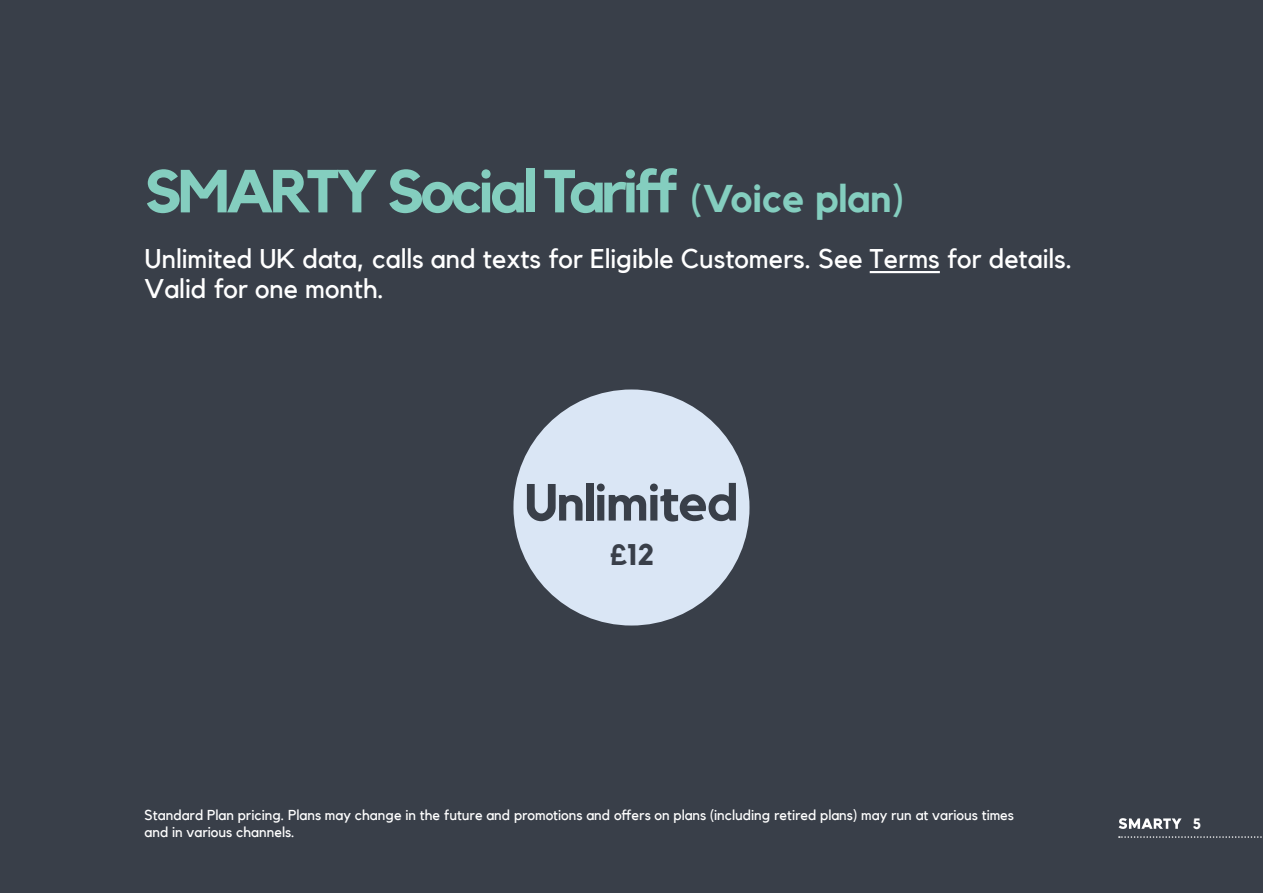
<style>
.page{position:relative;width:1263px;height:893px;background:#393f49}
.page>*{position:absolute;margin:0;border:0;box-sizing:border-box;transform-origin:0 0}
.t1{font:700 60px "Kollektif";letter-spacing:-.06em;color:#84cebf}
.t2{font:700 51.6px "Kollektif";letter-spacing:-.02em;color:#393f49}
.t3{font:30px "Kollektif";color:#fff}
.t4{font:700 29.7px "Kollektif";color:#393f49}
.Body_18{font:27px/30px "Kollektif";color:#fff}
.t5{font:700 15px "Kollektif";color:#fff}
.Body_140__leading{font:14.4px/16.5px "Kollektif";color:#fff}
.s1{font-size:38.55px}
</style>
<div class="page">
<svg style="left:1118px;top:818px;width:63px;height:11px"></svg>
<svg style="left:1119px;top:836px;width:143px;height:2px"></svg>
<hr style="left:870px;top:271px;width:70px;height:2px;background:#fff">
<div style="left:513px;top:389px;width:236px;height:236px;background:#dae6f5;border-radius:50%"></div>
<p class="t1" style="left:145px;top:156px;width:761px">SMARTY Social Tariff <span class="s1">(Voice plan)</span></p>
<p class="Body_18" style="left:145px;top:244px;width:929px">Unlimited UK data, calls and texts for Eligible Customers. See Terms for details.<br>Valid for one month.</p>
<p class="t2" style="left:525px;top:472px;width:215px">Unlimited</p>
<p class="t4" style="left:610px;top:538px;width:46px">£12</p>
<h3 class="t3" style="left:876px;top:802px;width:169px">Unlimited UK</h3>
<p class="t5" style="left:1193px;top:815px;width:10px">5</p>
<p class="Body_140__leading" style="left:145px;top:807px;width:871px">Standard Plan pricing. Plans may change in the future and promotions and offers on plans (including retired plans) may run at various times and in various channels.</p>
</div>
